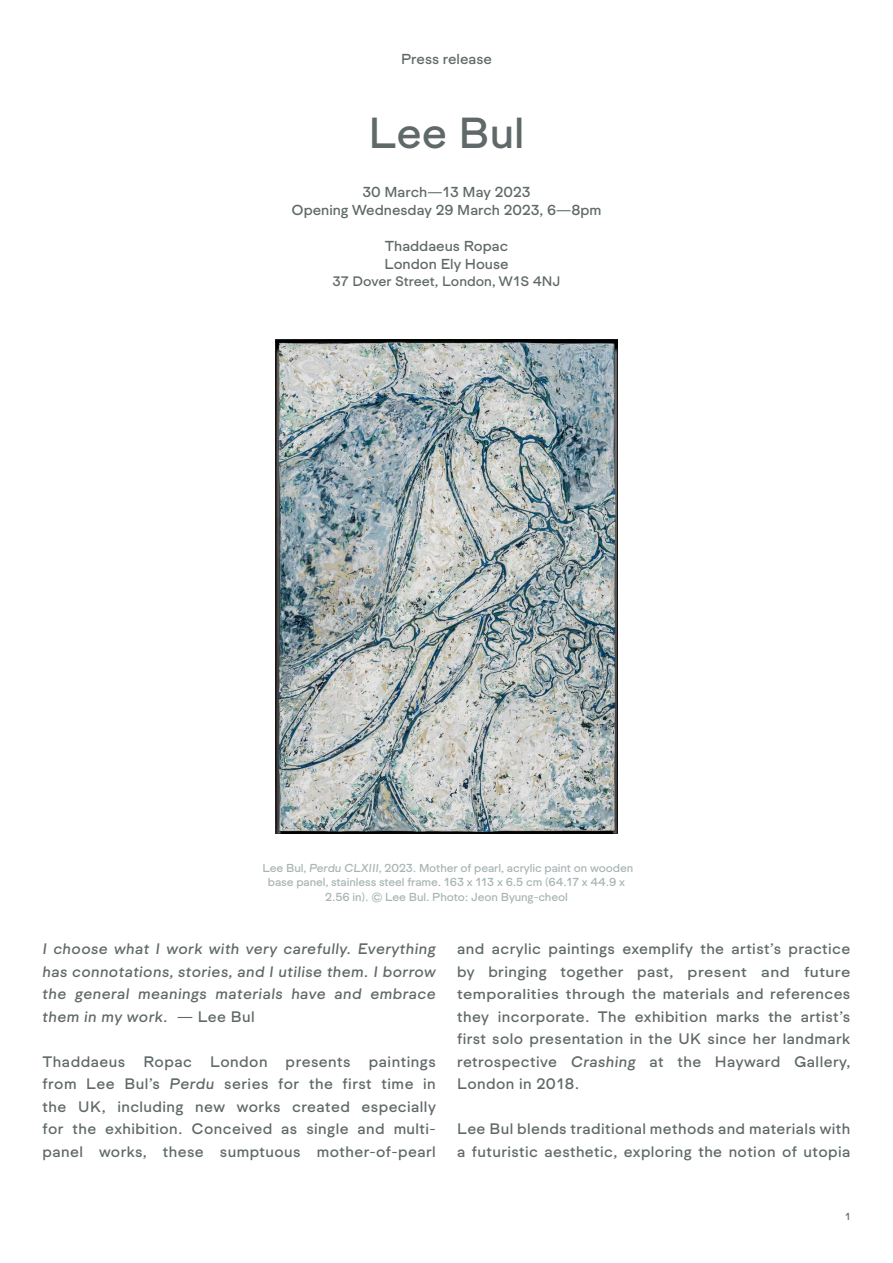
<style>
.page{position:relative;width:893px;height:1263px;background:#fff}
.page>*{position:absolute;margin:0;border:0;box-sizing:border-box;transform-origin:0 0}
.t1{font:45px "Formale Grotesque N3";color:#606969}
.t2{font:15.75px/22.5px "Formale Grotesque N3";letter-spacing:.025em;color:#606969;text-align:justify}
.t3{font:15.75px/22.5px "Formale Grotesque N3 It";letter-spacing:.025em;color:#606969;text-align:justify}
.t4{font:15px/18px "Formale Grotesque N3";color:#606969;text-align:center}
.t5{font:14.25px "Formale Grotesque N3";color:#606969}
.t6{font:12px/14.4px "Formale Grotesque N3";letter-spacing:-.01em;color:#a9b5b5;text-align:center}
.t7{font:10.5px "Formale Grotesque N3";color:#606969}
.s1{font-family:"Formale Grotesque N3 It"}
.s2{font-family:"Formale Grotesque N3"}
.s3{font-size:15px}
</style>
<div class="page">
<img style="left:275px;top:339px;width:342px;height:494px">
<p class="t4" style="left:401px;top:50px;width:92px">Press release</p>
<h1 class="t1" style="left:368px;top:107px;width:158px">Lee Bul</h1>
<p class="t4" style="left:291px;top:183px;width:312px">30 March—13 May 2023<br>Opening Wednesday 29 March 2023, 6—8pm</p>
<p class="t4" style="left:384px;top:237px;width:126px;text-align:left">Thaddaeus Ropac<br>London Ely House</p>
<p class="t5" style="left:333px;top:273px;width:229px">37 Dover Street, London, W1S 4NJ</p>
<p class="t6" style="left:263px;top:861px;width:372px">Lee Bul, <span class="s1">Perdu CLXIII</span>, 2023. Mother of pearl, acrylic paint on wooden base panel, stainless steel frame. 163 x 113 x 6.5 cm (64.17 x 44.9 x<br>2.56 in). © Lee Bul. Photo: Jeon Byung-cheol</p>
<p class="t3" style="left:43px;top:938px;width:395px">I choose what I work with very carefully. Everything has connotations, stories, and I utilise them. I borrow the general meanings materials have and embrace them in my work. <span class="s2">— Lee Bul</span></p>
<p class="t2" style="left:43px;top:1050px;width:395px">Thaddaeus Ropac London presents paintings from Lee Bul’s <span class="s1">Perdu</span> series for the first time in the UK, including new works created especially for the exhibition. Conceived as single and multi&shy;panel works, these sumptuous mother-of-pearl</p>
<p class="t2" style="left:457px;top:937px;width:395px">and acrylic paintings exemplify the artist’s practice by bringing together past, <span class="s3">present and future temporalities through</span> the materials and references they incorporate. The exhibition marks the artist’s first solo presentation in the UK since her landmark retrospective <span class="s1">Crashing</span> at the Hayward Gallery, London in 2018.</p>
<p class="t2" style="left:457px;top:1117px;width:395px">Lee Bul blends traditional methods and materials with a futuristic aesthetic, exploring the notion of utopia</p>
<p class="t7" style="left:845px;top:1211px;width:7px">1</p>
</div>
